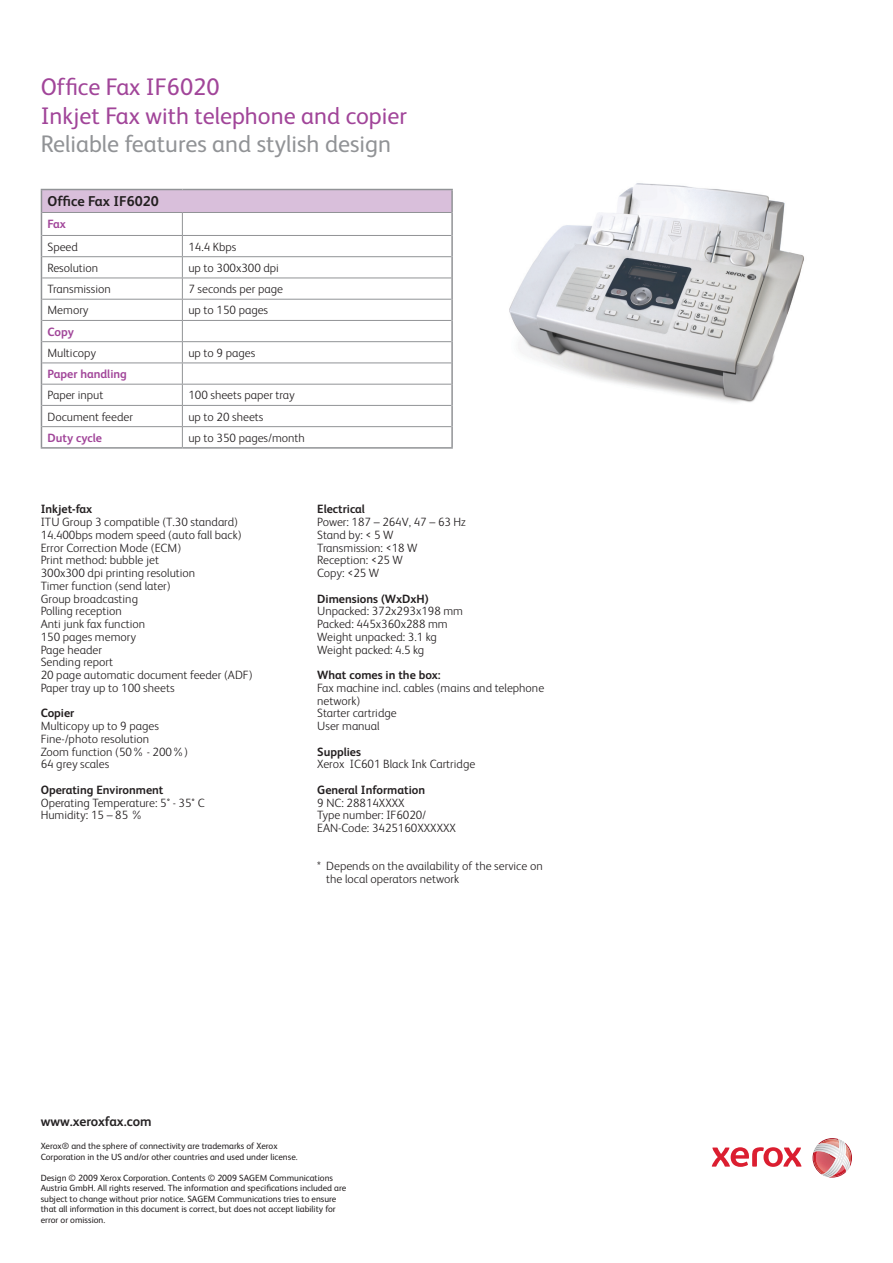
<style>
.page{position:relative;width:893px;height:1263px;background:#fff}
.page>*{position:absolute;margin:0;border:0;box-sizing:border-box;transform-origin:0 0}
.t1{font:24px/28.5px "Xerox Sans";color:#a14599}
.t2{font:24px "Xerox Sans";color:#919396}
.t3{font:700 14.25px "Xerox Sans";color:#231f20}
.t4{font:700 13.5px "Xerox Sans";color:#262324}
.t5{font:300 12px/12.8px "Xerox Sans";color:#231f20}
.t6{font:700 12px "Xerox Sans";color:#231f20}
.t7{font:700 12px "Xerox Sans";color:#a14599}
.t8{font:9px/10.5px "Xerox Sans";color:#231f20}
</style>
<div class="page">
<div style="left:41px;top:189px;width:411px;height:23px;background:#d9bfdb"></div>
<hr style="left:41px;top:189px;width:141px;height:1px;background:#919396">
<hr style="left:182px;top:189px;width:271px;height:1px;background:#919396">
<hr style="left:451px;top:190px;width:2px;height:22px;background:#919396">
<hr style="left:451px;top:212px;width:2px;height:23px;background:#919396">
<hr style="left:451px;top:235px;width:2px;height:22px;background:#919396">
<hr style="left:451px;top:257px;width:2px;height:21px;background:#919396">
<hr style="left:451px;top:278px;width:2px;height:21px;background:#919396">
<hr style="left:451px;top:299px;width:2px;height:21px;background:#919396">
<hr style="left:451px;top:320px;width:2px;height:22px;background:#919396">
<hr style="left:451px;top:342px;width:2px;height:21px;background:#919396">
<hr style="left:451px;top:363px;width:2px;height:21px;background:#919396">
<hr style="left:451px;top:384px;width:2px;height:21px;background:#919396">
<hr style="left:451px;top:405px;width:2px;height:22px;background:#919396">
<svg style="left:41px;top:190px;width:1px;height:257px"></svg>
<hr style="left:451px;top:427px;width:2px;height:20px;background:#919396">
<hr style="left:41px;top:447px;width:141px;height:2px;background:#919396">
<hr style="left:182px;top:447px;width:271px;height:2px;background:#919396">
<hr style="left:42px;top:212px;width:140px;height:1px;background:#919396">
<hr style="left:182px;top:212px;width:269px;height:1px;background:#919396">
<hr style="left:42px;top:235px;width:140px;height:1px;background:#919396">
<hr style="left:182px;top:235px;width:269px;height:1px;background:#919396">
<hr style="left:42px;top:256px;width:140px;height:1px;background:#919396">
<hr style="left:182px;top:256px;width:269px;height:1px;background:#919396">
<hr style="left:42px;top:278px;width:140px;height:1px;background:#919396">
<hr style="left:182px;top:278px;width:269px;height:1px;background:#919396">
<hr style="left:42px;top:299px;width:140px;height:1px;background:#919396">
<hr style="left:182px;top:299px;width:269px;height:1px;background:#919396">
<hr style="left:42px;top:320px;width:140px;height:1px;background:#919396">
<hr style="left:182px;top:320px;width:269px;height:1px;background:#919396">
<hr style="left:42px;top:341px;width:140px;height:1px;background:#919396">
<hr style="left:182px;top:341px;width:269px;height:1px;background:#919396">
<hr style="left:42px;top:363px;width:140px;height:1px;background:#919396">
<hr style="left:182px;top:363px;width:269px;height:1px;background:#919396">
<hr style="left:42px;top:384px;width:140px;height:1px;background:#919396">
<hr style="left:182px;top:384px;width:269px;height:1px;background:#919396">
<hr style="left:42px;top:405px;width:140px;height:1px;background:#919396">
<hr style="left:182px;top:405px;width:269px;height:1px;background:#919396">
<hr style="left:42px;top:426px;width:140px;height:1px;background:#919396">
<hr style="left:182px;top:426px;width:269px;height:1px;background:#919396">
<svg style="left:182px;top:213px;width:1px;height:234px"></svg>
<img style="left:509px;top:183px;width:295px;height:220px">
<svg style="left:712px;top:1147px;width:90px;height:20px"></svg>
<svg style="left:813px;top:1138px;width:39px;height:39px"></svg>
<img style="left:823px;top:1139px;width:20px;height:37px">
<h1 class="t1" style="left:41px;top:72px;width:368px">Office Fax IF6020<br>Inkjet Fax with telephone and copier</h1>
<h1 class="t2" style="left:41px;top:128px;width:352px">Reliable features and stylish design</h1>
<p class="t3" style="left:47px;top:192px;width:113px">Office Fax IF6020</p>
<p class="t7" style="left:47px;top:215px;width:20px">Fax</p>
<p class="t5" style="left:47px;top:240px;width:32px">Speed</p>
<p class="t5" style="left:188px;top:240px;width:49px">14.4 Kbps</p>
<p class="t5" style="left:47px;top:261px;width:52px">Resolution</p>
<p class="t5" style="left:188px;top:261px;width:92px">up to 300x300 dpi</p>
<p class="t5" style="left:47px;top:282px;width:65px">Transmission</p>
<p class="t5" style="left:188px;top:282px;width:96px">7 seconds per page</p>
<p class="t5" style="left:47px;top:303px;width:43px">Memory</p>
<p class="t5" style="left:188px;top:303px;width:81px">up to 150 pages</p>
<p class="t7" style="left:47px;top:323px;width:28px">Copy</p>
<p class="t5" style="left:47px;top:346px;width:50px">Multicopy</p>
<p class="t5" style="left:188px;top:346px;width:68px">up to 9 pages</p>
<p class="t7" style="left:47px;top:366px;width:81px">Paper handling</p>
<p class="t5" style="left:47px;top:388px;width:58px">Paper input</p>
<p class="t5" style="left:188px;top:388px;width:108px">100 sheets paper tray</p>
<p class="t5" style="left:47px;top:410px;width:87px">Document feeder</p>
<p class="t5" style="left:188px;top:410px;width:77px">up to 20 sheets</p>
<p class="t7" style="left:47px;top:429px;width:56px">Duty cycle</p>
<p class="t5" style="left:188px;top:431px;width:118px">up to 350 pages/month</p>
<p class="t6" style="left:41px;top:501px;width:53px">Inkjet-fax</p>
<p class="t5" style="left:41px;top:515px;width:213px">ITU Group 3 compatible (T.30 standard)<br>14.400bps modem speed (auto fall back)<br>Error Correction Mode (ECM)<br>Print method: bubble jet<br>300x300 dpi printing resolution<br>Timer function (send later)<br>Group broadcasting<br>Polling reception<br>Anti junk fax function<br>150 pages memory<br>Page header<br>Sending report<br>20 page automatic document feeder (ADF)<br>Paper tray up to 100 sheets</p>
<p class="t6" style="left:41px;top:705px;width:35px">Copier</p>
<p class="t5" style="left:41px;top:719px;width:149px">Multicopy up to 9 pages<br>Fine-/photo resolution<br>Zoom function (50% - 200%)<br>64 grey scales</p>
<p class="t6" style="left:41px;top:781px;width:124px">Operating Environment</p>
<p class="t5" style="left:41px;top:796px;width:165px">Operating Temperature: 5° - 35° C<br>Humidity: 15 – 85 %</p>
<p class="t6" style="left:317px;top:501px;width:49px">Electrical</p>
<p class="t5" style="left:317px;top:515px;width:150px">Power: 187 – 264V, 47 – 63 Hz<br>Stand by: &lt; 5 W<br>Transmission: &lt;18 W<br>Reception: &lt;25 W<br>Copy: &lt;25 W</p>
<p class="t6" style="left:317px;top:590px;width:113px">Dimensions (WxDxH)</p>
<p class="t5" style="left:317px;top:604px;width:147px">Unpacked: 372x293x198 mm<br>Packed: 445x360x288 mm<br>Weight unpacked: 3.1 kg<br>Weight packed: 4.5 kg</p>
<p class="t6" style="left:317px;top:667px;width:125px">What comes in the box:</p>
<p class="t5" style="left:317px;top:681px;width:229px">Fax machine incl. cables (mains and telephone network)<br>Starter cartridge<br>User manual</p>
<p class="t6" style="left:317px;top:743px;width:45px">Supplies</p>
<p class="t5" style="left:317px;top:757px;width:160px">Xerox IC601 Black Ink Cartridge</p>
<p class="t6" style="left:317px;top:781px;width:109px">General Information</p>
<p class="t5" style="left:317px;top:796px;width:140px">9 NC: 28814XXXX<br>Type number: IF6020/<br>EAN-Code: 3425160XXXXXX</p>
<p class="t5" style="left:326px;top:859px;width:218px;text-indent:-9px">* Depends on the availability of the service on the local operators network</p>
<p class="t4" style="left:41px;top:1112px;width:112px">www.xeroxfax.com</p>
<p class="t8" style="left:41px;top:1140px;width:258px">Xerox® and the sphere of connectivity are trademarks of Xerox<br>Corporation in the US and/or other countries and used under license.</p>
<p class="t8" style="left:41px;top:1172px;width:307px">Design © 2009 Xerox Corporation. Contents © 2009 SAGEM Communications Austria GmbH. All rights reserved. The information and specifications included are subject to change without prior notice. SAGEM Communications tries to ensure that all information in this document is correct, but does not accept liability for error or omission.</p>
</div>
